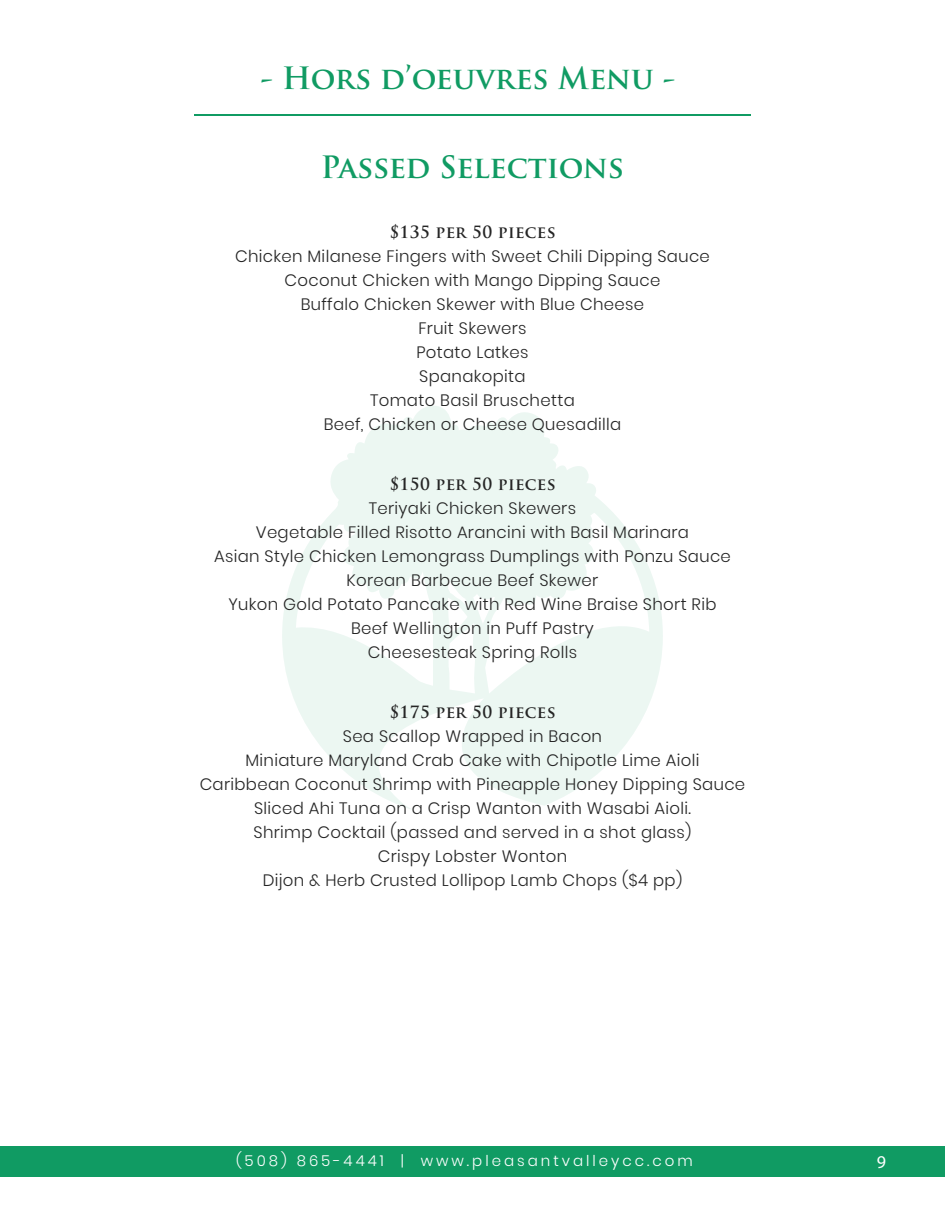
<style>
.page{position:relative;width:945px;height:1215px;background:#fff}
.page>*{position:absolute;margin:0;border:0;box-sizing:border-box;transform-origin:0 0}
.t1{font:700 30px "Trajan Pro";letter-spacing:-.005em;color:#109b63}
.t2{font:18px "Myriad Pro";color:#fff}
.t3{font:300 16.5px/24px "Poppins";letter-spacing:.02em;color:#252525;text-align:center}
.t4{font:700 16.5px "Trajan Pro";letter-spacing:.02em;color:#252525}
.t5{font:300 15px "Poppins";letter-spacing:.2em;color:#fff}
</style>
<div class="page">
<div style="left:0;top:1146px;width:945px;height:31px;background:#109b63"></div>
<svg style="left:282px;top:406px;width:381px;height:403px;fill:#ecf7f2"></svg>
<hr style="left:194px;top:114px;width:557px;height:1px;background:#109b63">
<h1 class="t1" style="left:260px;top:63px;width:417px">- Hors d’oeuvres Menu -</h1>
<h1 class="t1" style="left:321px;top:152px;width:305px">Passed Selections</h1>
<p class="t4" style="left:389px;top:224px;width:168px">$135 per 50 pieces</p>
<p class="t3" style="left:235px;top:244px;width:476px">Chicken Milanese Fingers with Sweet Chili Dipping Sauce<br>Coconut Chicken with Mango Dipping Sauce<br>Buffalo Chicken Skewer with Blue Cheese<br>Fruit Skewers<br>Potato Latkes<br>Spanakopita<br>Tomato Basil Bruschetta<br>Beef, Chicken or Cheese Quesadilla</p>
<p class="t4" style="left:389px;top:476px;width:168px">$150 per 50 pieces</p>
<p class="t3" style="left:214px;top:496px;width:518px">Teriyaki Chicken Skewers<br>Vegetable Filled Risotto Arancini with Basil Marinara<br>Asian Style Chicken Lemongrass Dumplings with Ponzu Sauce Korean Barbecue Beef Skewer<br>Yukon Gold Potato Pancake with Red Wine Braise Short Rib Beef Wellington in Puff Pastry<br>Cheesesteak Spring Rolls</p>
<p class="t4" style="left:389px;top:704px;width:168px">$175 per 50 pieces</p>
<p class="t3" style="left:200px;top:724px;width:547px">Sea Scallop Wrapped in Bacon<br>Miniature Maryland Crab Cake with Chipotle Lime Aioli Caribbean Coconut Shrimp with Pineapple Honey Dipping Sauce Sliced Ahi Tuna on a Crisp Wanton with Wasabi Aioli.<br>Shrimp Cocktail (passed and served in a shot glass)<br>Crispy Lobster Wonton<br>Dijon &amp; Herb Crusted Lollipop Lamb Chops ($4 pp)</p>
<p class="t5" style="left:236px;top:1151px;width:458px">(508) 865-4441 | www.pleasantvalleycc.com</p>
<p class="t2" style="left:877px;top:1151px;width:11px">9</p>
</div>
